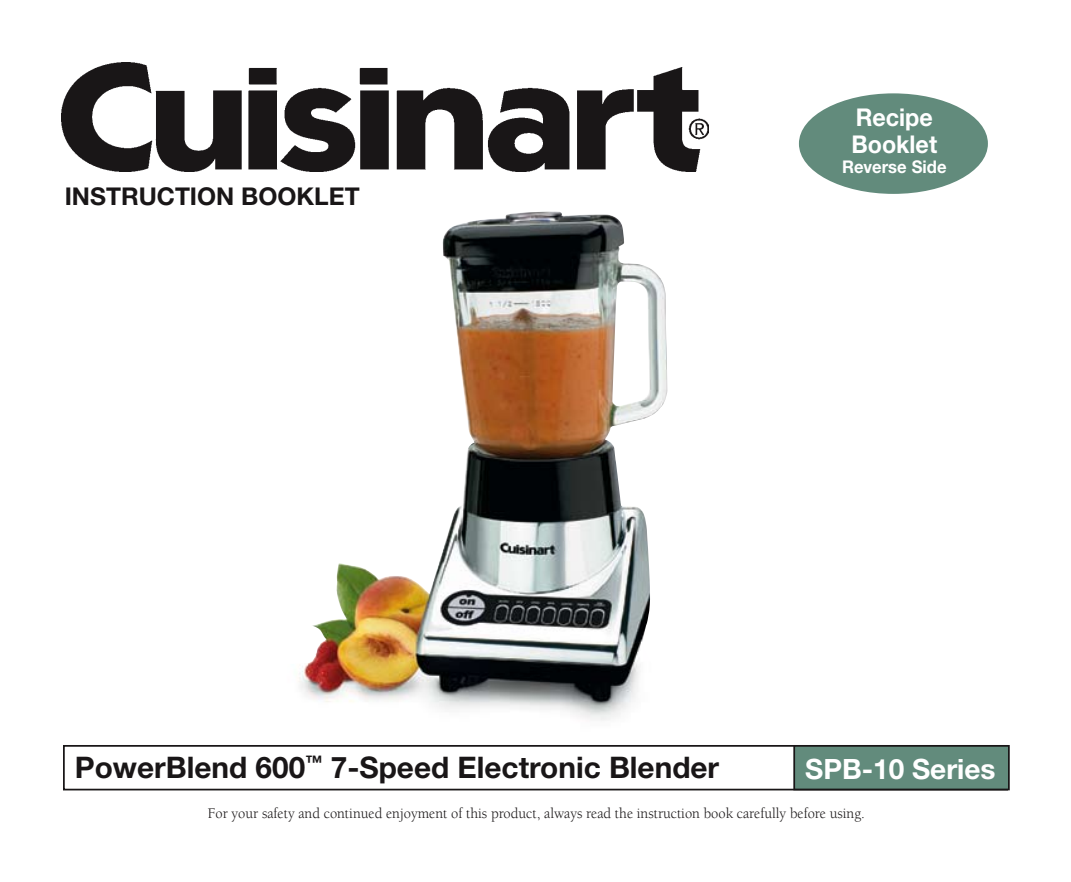
<style>
.page{position:relative;width:1071px;height:882px;background:#fff}
.page>*{position:absolute;margin:0;border:0;box-sizing:border-box;transform-origin:0 0}
.t1{font:700 29.75px "Helvetica Neue LT Std";color:#191617}
.t2{font:700 28px "Helvetica Neue LT Std";color:#fff}
.t3{font:700 24.5px "Helvetica Neue LT Std";color:#191617}
.t4{font:700 24.5px/26.9px "Helvetica Neue LT Std";color:#fff;scale:.95 1}
.t5{font:700 17.5px "Helvetica Neue LT Std";color:#fff;scale:.95 1}
.t6{font:15.05px "Berkeley Std";color:#191617;scale:.96 1}
</style>
<div class="page">
<div style="left:63px;top:745px;width:945px;height:45px;border:2px solid #191617"></div>
<img style="left:61px;top:63px;width:648px;height:109px">
<div style="left:794px;top:746px;width:215px;height:43px;background:#628b7c"></div>
<div style="left:793px;top:745px;width:217px;height:45px;border:2px solid #191617"></div>
<div style="left:800px;top:94px;width:187px;height:99px;background:#628b7c;border-radius:50%"></div>
<img style="left:298px;top:212px;width:370px;height:509px">
<h3 class="t3" style="left:65px;top:181px;width:296px">INSTRUCTION BOOKLET</h3>
<h3 class="t4" style="left:851px;top:103px;width:92px">Recipe<br>Booklet</h3>
<p class="t5" style="left:842px;top:156px;width:112px">Reverse Side</p>
<h1 class="t1" style="left:75px;top:749px;width:646px">PowerBlend 600<sup>™</sup> 7-Speed Electronic Blender</h1>
<h2 class="t2" style="left:805px;top:752px;width:192px">SPB-10 Series</h2>
<p class="t6" style="left:208px;top:805px;width:686px">For your safety and continued enjoyment of this product, always read the instruction book carefully before using.</p>
</div>
